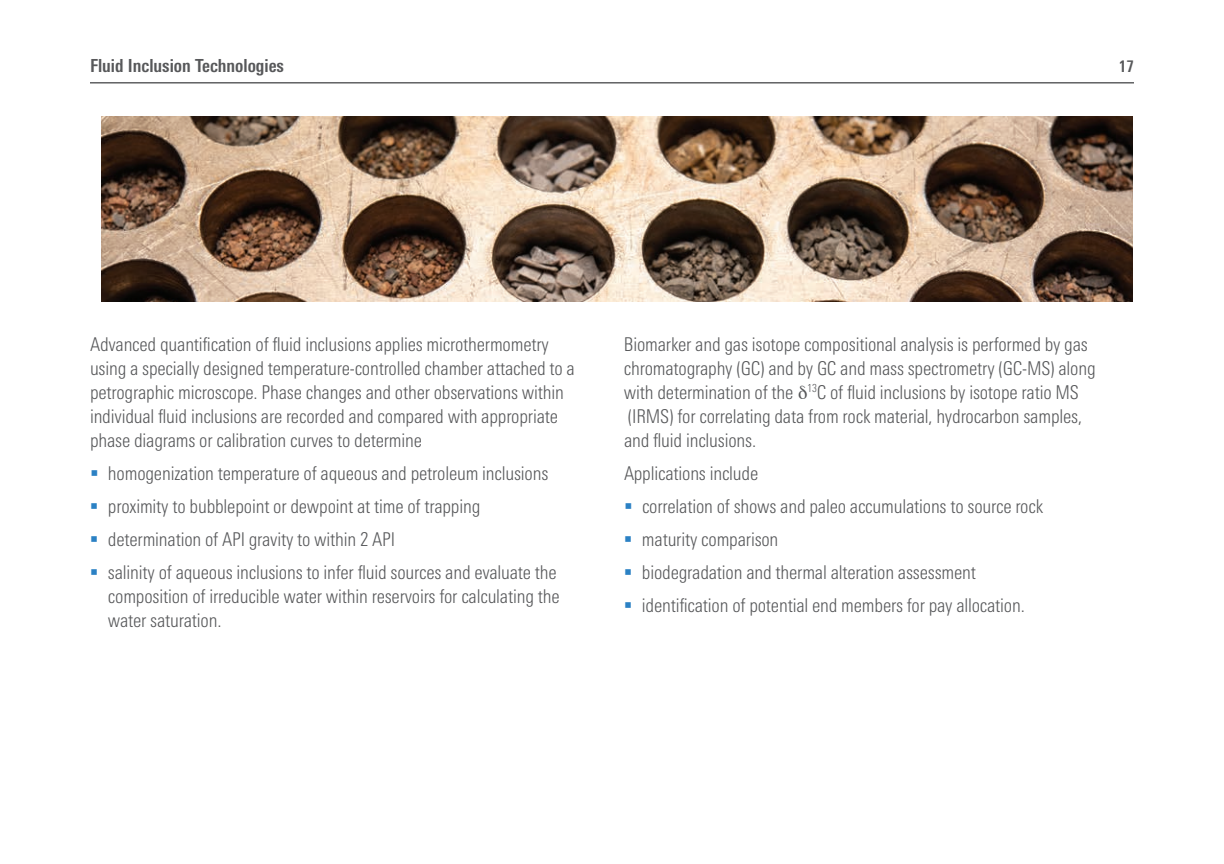
<style>
.page{position:relative;width:1224px;height:864px;background:#fff}
.page>*{position:absolute;margin:0;border:0;box-sizing:border-box;transform-origin:0 0}
.t1{font:300 condensed 19px/24px "Univers Next Pro";letter-spacing:-.01em;color:#57585a}
.t2{font:700 condensed 18px "Univers Next Pro";color:#57585a}
.t3{font:700 condensed 16px "Univers Next Pro";color:#57585a}
</style>
<div class="page">
<hr style="left:90px;top:82px;width:1044px;height:1px;background:#57585a">
<img style="left:102px;top:116px;width:1031px;height:185px">
<p class="t2" style="left:90px;top:55px;width:196px">Fluid Inclusion Technologies</p>
<p class="t3" style="left:1119px;top:57px;width:17px">17</p>
<p class="t1" style="left:90px;top:332px;width:486px">Advanced quantification of fluid inclusions applies microthermometry using a specially designed temperature-controlled chamber attached to a petrographic microscope. Phase changes and other observations within individual fluid inclusions are recorded and compared with appropriate phase diagrams or calibration curves to determine</p>
<p class="t1" style="left:108px;top:456px;width:450px;line-height:33px">homogenization temperature of aqueous and petroleum inclusions proximity to bubblepoint or dewpoint at time of trapping determination of API gravity to within 2 API<br>salinity of aqueous inclusions to infer fluid sources and evaluate the</p>
<p class="t1" style="left:108px;top:584px;width:453px">composition of irreducible water within reservoirs for calculating the water saturation.</p>
<p class="t1" style="left:624px;top:332px;width:473px">Biomarker and gas isotope compositional analysis is performed by gas chromatography (GC) and by GC and mass spectrometry (GC-MS) along with determination of the <sup>13</sup>C of fluid inclusions by isotope ratio MS (IRMS) for correlating data from rock material, hydrocarbon samples, and fluid inclusions.</p>
<p class="t1" style="left:642px;top:456px;width:403px;line-height:33px;text-indent:-18px">Applications include<br>correlation of shows and paleo accumulations to source rock maturity comparison<br>biodegradation and thermal alteration assessment identification of potential end members for pay allocation.</p>
</div>
